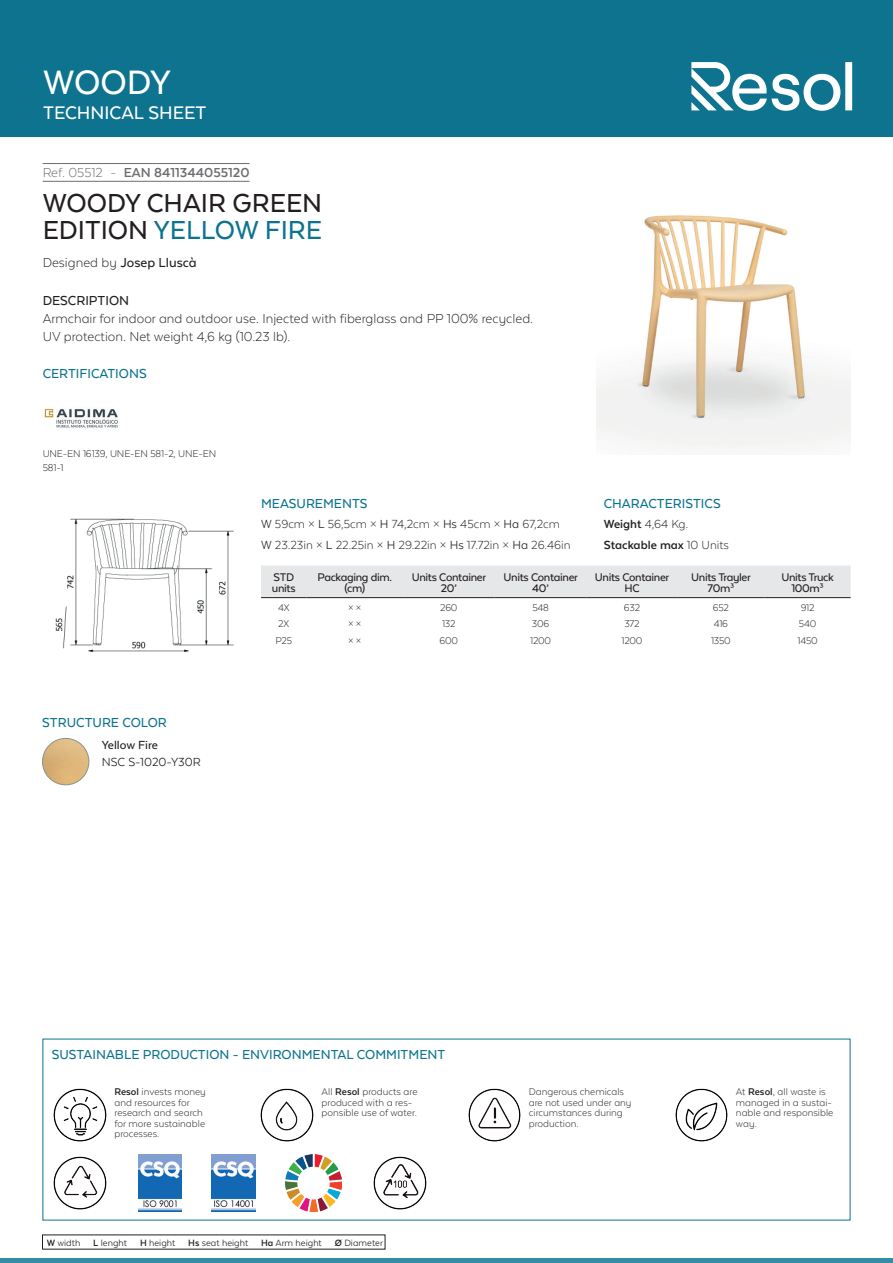
<style>
.page{position:relative;width:893px;height:1263px;background:#fff}
.page>*{position:absolute;margin:0;border:0;box-sizing:border-box;transform-origin:0 0}
.t1{font:500 39px "Texta Alt";letter-spacing:-.005em;color:#fff}
.t2{font:500 30px/27px "Texta Alt";color:#231f20}
.t3{font:500 21px "Texta Alt";color:#fff}
.t4{font:300 15px/18px "Texta Alt";color:#231f20}
.t5{font:500 15px "Texta Alt";color:#0d738f}
.t6{font:500 15px "Texta Alt";color:#231f20}
.t7{font:700 15px "Texta Alt";color:#6c6d70}
.t8{font:300 13.5px/20.4px "Texta Alt";color:#231f20}
.t9{font:700 13.5px/20.4px "Texta Alt";color:#231f20}
.t10{font:13.5px "Texta Alt";color:#231f20}
.t11{font:500 13.5px "Texta Alt";color:#231f20}
.t12{font:500 12.75px/10.5px "Texta Alt";letter-spacing:-.025em;color:#231f20;text-align:center}
.t13{font:300 11.25px/10.5px "Texta Alt";color:#231f20}
.t14{font:10.5px "Texta Alt";color:#231f20}
.s1{font-weight:300}
.s2{color:#0d738f}
.s3{font-weight:400}
.s4{font-weight:700}
</style>
<div class="page">
<div style="left:0;top:0;width:893px;height:137px;background:#0d738f"></div>
<hr style="left:0;top:1259px;width:893px;height:4px;background:#348ea3">
<svg style="left:691px;top:62px;width:161px;height:49px"></svg>
<hr style="left:43px;top:163px;width:207px;height:1px;background:#6c6d70">
<hr style="left:43px;top:181px;width:207px;height:1px;background:#6c6d70">
<img style="left:44px;top:408px;width:74px;height:20px">
<img style="left:597px;top:215px;width:253px;height:240px">
<img style="left:42px;top:738px;width:47px;height:47px;border-radius:23px">
<div style="left:42px;top:738px;width:47px;height:47px;border:1px solid #89948d;border-radius:50%"></div>
<img style="left:55px;top:518px;width:179px;height:134px">
<div style="left:261px;top:565px;width:590px;height:32px;background:#e6e7e9"></div>
<hr style="left:261px;top:597px;width:46px;height:1px;background:#231f20">
<hr style="left:307px;top:597px;width:96px;height:1px;background:#231f20">
<hr style="left:403px;top:597px;width:92px;height:1px;background:#231f20">
<hr style="left:495px;top:597px;width:92px;height:1px;background:#231f20">
<hr style="left:587px;top:597px;width:90px;height:1px;background:#231f20">
<hr style="left:677px;top:597px;width:88px;height:1px;background:#231f20">
<hr style="left:765px;top:597px;width:86px;height:1px;background:#231f20">
<img style="left:53px;top:1088px;width:54px;height:54px">
<img style="left:260px;top:1088px;width:54px;height:54px">
<img style="left:468px;top:1088px;width:53px;height:54px">
<img style="left:675px;top:1088px;width:53px;height:54px">
<img style="left:53px;top:1156px;width:54px;height:54px">
<img style="left:138px;top:1155px;width:44px;height:56px">
<img style="left:212px;top:1155px;width:43px;height:56px">
<img style="left:285px;top:1155px;width:57px;height:56px">
<img style="left:373px;top:1156px;width:54px;height:54px">
<h1 class="t1" style="left:43px;top:62px;width:129px">WOODY</h1>
<h3 class="t3" style="left:43px;top:102px;width:165px">TECHNICAL SHEET</h3>
<h3 class="t7" style="left:43px;top:164px;width:208px"><span class="s1">Ref. 05512 -</span> EAN 8411344055120</h3>
<h2 class="t2" style="left:43px;top:189px;width:281px">WOODY CHAIR GREEN<br>EDITION <span class="s2">YELLOW FIRE</span></h2>
<h3 class="t6" style="left:43px;top:255px;width:156px"><span class="s1">Designed by</span> Josep Lluscà</h3>
<h3 class="t6" style="left:43px;top:292px;width:88px">DESCRIPTION</h3>
<h3 class="t4" style="left:43px;top:309px;width:492px">Armchair for indoor and outdoor use. Injected with fiberglass and PP 100% recycled.<br>UV protection. Net weight 4,6 kg (10.23 lb).</h3>
<h3 class="t5" style="left:43px;top:366px;width:106px">CERTIFICATIONS</h3>
<p class="t13" style="left:43px;top:447px;width:175px;line-height:13.5px">UNE-EN 16139, UNE-EN 581-2, UNE-EN<br>581-1</p>
<h3 class="t5" style="left:42px;top:714px;width:126px">STRUCTURE COLOR</h3>
<p class="t11" style="left:102px;top:738px;width:58px">Yellow Fire</p>
<p class="t10" style="left:102px;top:755px;width:101px">NSC S-1020-Y30R</p>
<h3 class="t5" style="left:261px;top:495px;width:108px">MEASUREMENTS</h3>
<p class="t8" style="left:261px;top:514px;width:311px"><span class="s3">W</span> 59cm × <span class="s3">L</span> 56,5cm × <span class="s3">H</span> 74,2cm × <span class="s3">Hs</span> 45cm × <span class="s3">Ha</span> 67,2cm<br><span class="s3">W</span> 23.23in × <span class="s3">L</span> 22.25in × <span class="s3">H</span> 29.22in × <span class="s3">Hs</span> 17.72in × <span class="s3">Ha</span> 26.46in</p>
<p class="t12" style="left:272px;top:572px;width:25px;text-align:left">STD units</p>
<p class="t12" style="left:317px;top:572px;width:76px">Packaging dim. (cm)</p>
<p class="t12" style="left:412px;top:572px;width:76px">Units Container<br>20’</p>
<p class="t12" style="left:504px;top:572px;width:76px">Units Container<br>40’</p>
<p class="t12" style="left:595px;top:572px;width:76px">Units Container<br>HC</p>
<p class="t12" style="left:691px;top:572px;width:61px">Units Trayler<br>70m³</p>
<p class="t12" style="left:781px;top:572px;width:54px">Units Truck<br>100m³</p>
<p class="t13" style="left:278px;top:602px;width:13px">4X</p>
<p class="t13" style="left:348px;top:602px;width:15px">× ×</p>
<p class="t13" style="left:440px;top:602px;width:19px">260</p>
<p class="t13" style="left:532px;top:602px;width:18px">548</p>
<p class="t13" style="left:624px;top:602px;width:18px">632</p>
<p class="t13" style="left:713px;top:602px;width:18px">652</p>
<p class="t13" style="left:801px;top:602px;width:15px">912</p>
<p class="t13" style="left:278px;top:619px;width:12px">2X</p>
<p class="t13" style="left:348px;top:619px;width:15px">× ×</p>
<p class="t13" style="left:442px;top:619px;width:15px">132</p>
<p class="t13" style="left:532px;top:619px;width:19px">306</p>
<p class="t13" style="left:624px;top:619px;width:17px">372</p>
<p class="t13" style="left:714px;top:619px;width:16px">416</p>
<p class="t13" style="left:799px;top:619px;width:19px">540</p>
<p class="t13" style="left:275px;top:636px;width:18px">P25</p>
<p class="t13" style="left:348px;top:636px;width:15px">× ×</p>
<p class="t13" style="left:440px;top:636px;width:20px">600</p>
<p class="t13" style="left:530px;top:636px;width:22px">1200</p>
<p class="t13" style="left:621px;top:636px;width:22px">1200</p>
<p class="t13" style="left:711px;top:636px;width:21px">1350</p>
<p class="t13" style="left:797px;top:636px;width:22px">1450</p>
<h3 class="t5" style="left:604px;top:495px;width:118px">CHARACTERISTICS</h3>
<p class="t9" style="left:604px;top:514px;width:127px">Weight <span class="s1">4,64 Kg.<br></span>Stackable max <span class="s1">10 Units</span></p>
<h3 class="t5" style="left:52px;top:1047px;width:395px">SUSTAINABLE PRODUCTION - ENVIRONMENTAL COMMITMENT</h3>
<p class="t13" style="left:114px;top:1086px;width:93px"><span class="s4">Resol</span> invests money and resources for research and search for more sustainable processes.</p>
<p class="t13" style="left:322px;top:1086px;width:97px">All <span class="s4">Resol</span> products are produced with a res&shy;ponsible use of water.</p>
<p class="t13" style="left:529px;top:1086px;width:104px">Dangerous chemicals are not used under any circumstances during production.</p>
<p class="t13" style="left:736px;top:1086px;width:99px">At <span class="s4">Resol</span>, all waste is managed in a sustai&shy;nable and responsible way.</p>
<p class="t14" style="left:47px;top:1237px;width:338px"><span class="s4">W</span> width <span class="s4">L</span> lenght <span class="s4">H</span> height <span class="s4">Hs</span> seat height <span class="s4">Ha</span> Arm height <span class="s4">Ø</span> Diameter</p>
</div>
